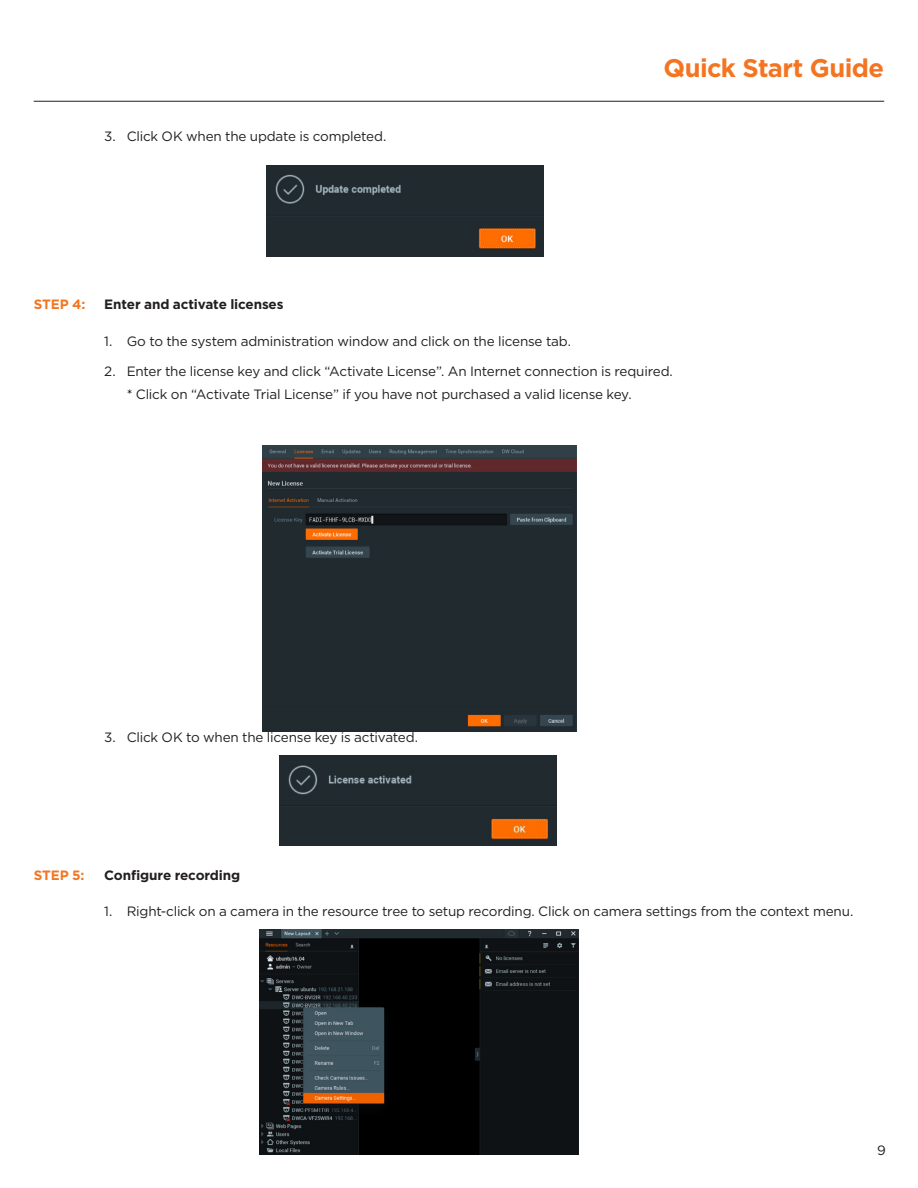
<style>
.page{position:relative;width:918px;height:1188px;background:#fff}
.page>*{position:absolute;margin:0;border:0;box-sizing:border-box;transform-origin:0 0}
.t1{font:700 25.5px "Gotham";letter-spacing:-.025em;color:#f47521}
.t2{font:13.5px "Gotham";letter-spacing:-.02em;color:#231f20}
.t3{font:700 13.5px "Gotham";letter-spacing:-.01em;color:#231f20}
.t4{font:700 13.5px "Gotham";letter-spacing:-.01em;color:#f47521}
.s1{color:#000}
</style>
<div class="page">
<hr style="left:34px;top:101px;width:850px;height:1px;background:#231f20">
<img style="left:260px;top:930px;width:318px;height:224px">
<img style="left:280px;top:756px;width:277px;height:90px">
<img style="left:262px;top:445px;width:314px;height:286px">
<img style="left:267px;top:166px;width:277px;height:90px">
<p class="t2" style="left:104px;top:128px;width:284px">3. Click OK when the update is completed.</p>
<p class="t1" style="left:663px;top:51px;width:222px">Quick Start Guide</p>
<p class="t4" style="left:34px;top:296px;width:53px">STEP 4:</p>
<p class="t3" style="left:104px;top:296px;width:181px">Enter and activate licenses</p>
<p class="t2" style="left:104px;top:333px;width:468px">1. Go to the system administration window and click on the license tab.</p>
<p class="t2" style="left:104px;top:363px;width:570px">2. Enter the license key and click “Activate License”. An Internet connection is required.</p>
<p class="t2" style="left:127px;top:386px;width:506px"><span class="s1">*</span> Click on “Activate Trial License” if you have not purchased a valid license key.</p>
<p class="t2" style="left:104px;top:729px;width:315px">3. Click OK to when the license key is activated.</p>
<p class="t4" style="left:34px;top:866px;width:52px">STEP 5:</p>
<p class="t3" style="left:104px;top:866px;width:138px">Configure recording</p>
<p class="t2" style="left:104px;top:903px;width:751px">1. Right-click on a camera in the resource tree to setup recording. Click on camera settings from the context menu.</p>
<p class="t2" style="left:877px;top:1142px;width:10px">9</p>
</div>
